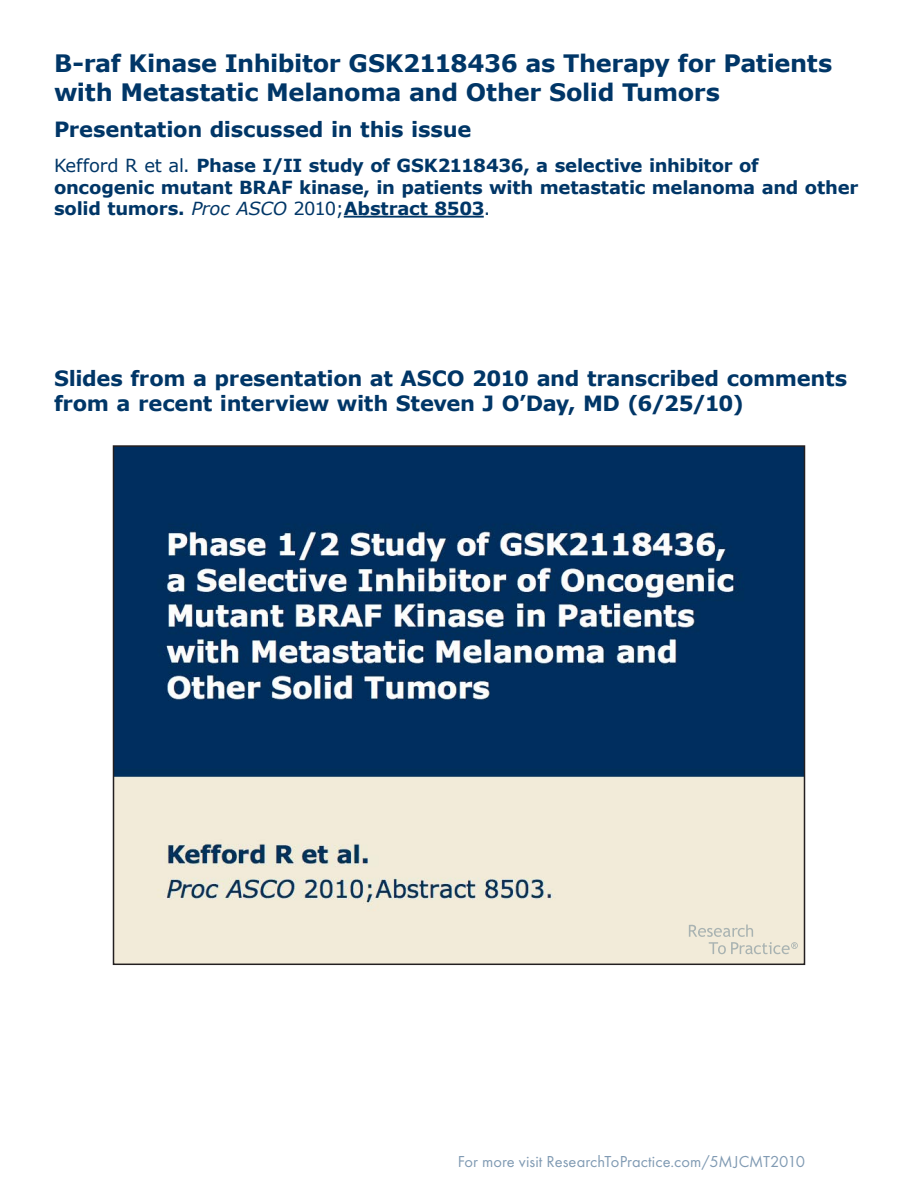
<style>
.page{position:relative;width:918px;height:1188px;background:#fff}
.page>*{position:absolute;margin:0;border:0;box-sizing:border-box;transform-origin:0 0}
.t1{font:700 24px/28.8px "Verdana";letter-spacing:-.015em;color:#003667}
.t2{font:700 21px/25.2px "Verdana";letter-spacing:-.01em;color:#003667}
.t3{font:700 18px/21.6px "Verdana";letter-spacing:-.015em;color:#003667}
.t4{font:16.5px "Futura T";letter-spacing:.005em;color:#003667}
.s1{font-weight:400}
.s2{font-weight:400;font-style:italic}
</style>
<div class="page">
<img style="left:116px;top:448px;width:686px;height:514px">
<div style="left:113px;top:445px;width:692px;height:520px;border:2px solid #231f20"></div>
<hr style="left:344px;top:216px;width:140px;height:2px;background:#003667">
<svg style="left:689px;top:925px;width:109px;height:29px;background:#e5e1d2"></svg>
<h1 class="t1" style="left:54px;top:48px;width:780px">B-raf Kinase Inhibitor GSK2118436 as Therapy for Patients with Metastatic Melanoma and Other Solid Tumors</h1>
<p class="t2" style="left:54px;top:116px;width:419px">Presentation discussed in this issue</p>
<p class="t3" style="left:54px;top:154px;width:806px"><span class="s1">Kefford R et al.</span> Phase I/II study of GSK2118436, a selective inhibitor of oncogenic mutant BRAF kinase, in patients with metastatic melanoma and other solid tumors. <span class="s2">Proc ASCO</span> <span class="s1">2010;</span>Abstract 8503<span class="s1">.</span></p>
<p class="t2" style="left:54px;top:365px;width:795px">Slides from a presentation at ASCO 2010 and transcribed comments from a recent interview with Steven J O’Day, MD (6/25/10)</p>
<p class="t4" style="left:457px;top:1152px;width:349px">For more visit ResearchToPractice.com/5MJCMT2010</p>
</div>
